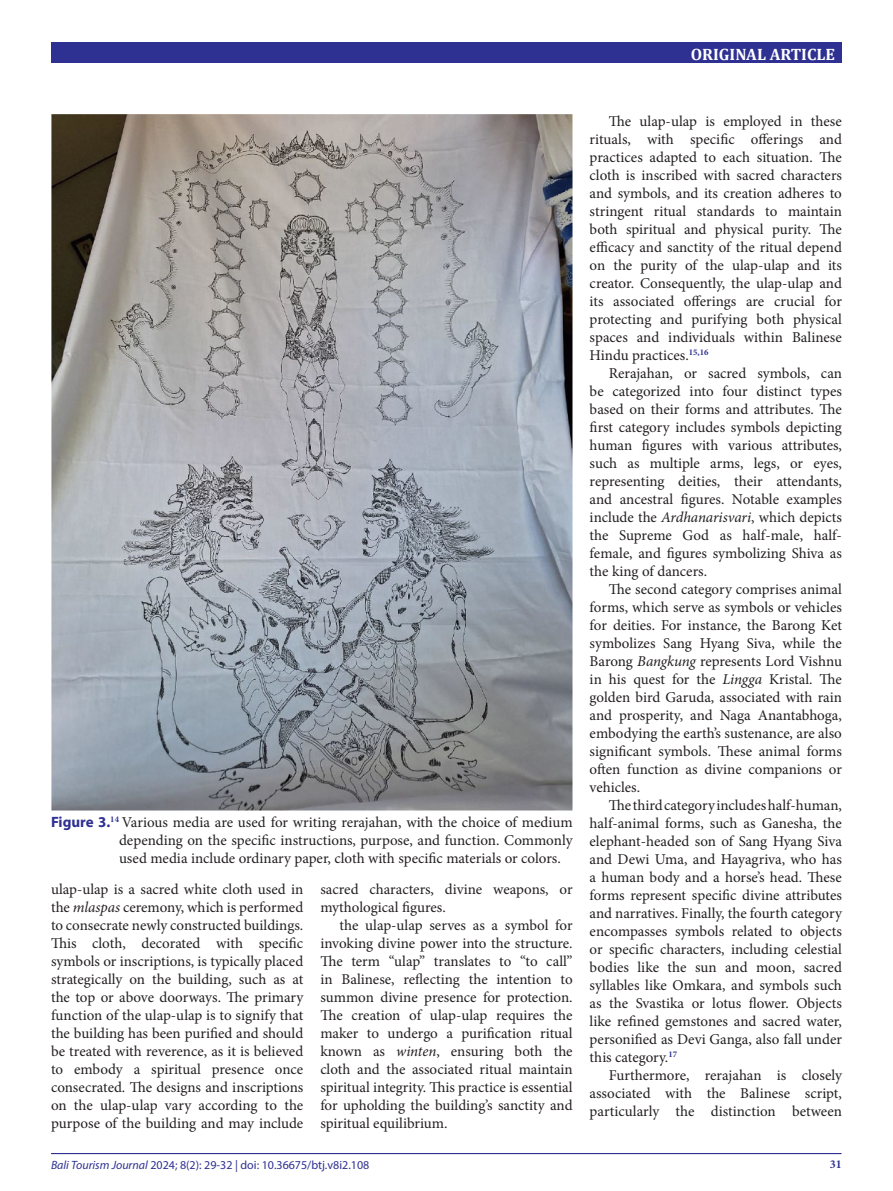
<style>
.page{position:relative;width:893px;height:1191px;background:#fff}
.page>*{position:absolute;margin:0;border:0;box-sizing:border-box;transform-origin:0 0}
.t1{font:700 16.5px "Cambria";color:#fff}
.Judul_Gambar{font:15px/18px "Minion Pro";color:#231f20;text-align:justify}
.t2{font:12px "Myriad Pro";color:#2e3092}
.t3{font:700 12px "Minion Pro";color:#2e3092}
.s1{font-family:"Myriad Pro";font-weight:700;color:#2e3092}
.s2{font-style:italic}
</style>
<div class="page">
<div style="left:51px;top:43px;width:791px;height:20px;background:#2e3092"></div>
<hr style="left:51px;top:1153px;width:790px;height:1px;background:#2e3092">
<img style="left:51px;top:115px;width:522px;height:695px">
<p class="t1" style="left:691px;top:43px;width:146px">ORIGINAL ARTICLE</p>
<p class="Judul_Gambar" style="left:119px;top:813px;width:455px;text-indent:-68px"><span class="s1">Figure 3.</span><sup>14</sup> Various media are used for writing rerajahan, with the choice of medium depending on the specific instructions, purpose, and function. Commonly used media include ordinary paper, cloth with specific materials or colors.</p>
<p class="Judul_Gambar" style="left:51px;top:879px;width:254px">ulap-ulap is a sacred white cloth used in the <span class="s2">mlaspas</span> ceremony, which is performed to consecrate newly constructed buildings.<br>This cloth, decorated with specific symbols or inscriptions, is typically placed strategically on the building, such as at the top or above doorways. The primary function of the ulap-ulap is to signify that the building has been purified and should be treated with reverence, as it is believed to embody a spiritual presence once consecrated. The designs and inscriptions on the ulap-ulap vary according to the purpose of the building and may include</p>
<p class="Judul_Gambar" style="left:320px;top:879px;width:254px">sacred characters, divine weapons, or mythological figures.</p>
<p class="Judul_Gambar" style="left:320px;top:915px;width:254px;text-indent:19px">the ulap-ulap serves as a symbol for invoking divine power into the structure.<br>The term “ulap” translates to “to call” in Balinese, reflecting the intention to summon divine presence for protection.<br>The creation of ulap-ulap requires the maker to undergo a purification ritual known as <span class="s2">winten</span>, ensuring both the cloth and the associated ritual maintain spiritual integrity. This practice is essential for upholding the building’s sanctity and spiritual equilibrium.</p>
<p class="t2" style="left:51px;top:1157px;width:320px"><span class="s2">Bali Tourism Journal</span> 2024; 8(2): 29-32 | doi: 10.36675/btj.v8i2.108</p>
<p class="Judul_Gambar" style="left:590px;top:112px;width:254px;text-indent:19px">The ulap-ulap is employed in these rituals, with specific offerings and practices adapted to each situation. The cloth is inscribed with sacred characters and symbols, and its creation adheres to stringent ritual standards to maintain both spiritual and physical purity. The efficacy and sanctity of the ritual depend on the purity of the ulap-ulap and its creator. Consequently, the ulap-ulap and its associated offerings are crucial for protecting and purifying both physical spaces and individuals within Balinese Hindu practices.<sup>15,16</sup></p>
<p class="Judul_Gambar" style="left:590px;top:364px;width:254px;text-indent:19px">Rerajahan, or sacred symbols, can be categorized into four distinct types based on their forms and attributes. The first category includes symbols depicting human figures with various attributes, such as multiple arms, legs, or eyes, representing deities, their attendants, and ancestral figures. Notable examples include the <span class="s2">Ardhanarisvari</span>, which depicts the Supreme God as half-male, half&shy;female, and figures symbolizing Shiva as the king of dancers.</p>
<p class="Judul_Gambar" style="left:590px;top:580px;width:254px;text-indent:19px">The second category comprises animal forms, which serve as symbols or vehicles for deities. For instance, the Barong Ket symbolizes Sang Hyang Siva, while the Barong <span class="s2">Bangkung</span> represents Lord Vishnu in his quest for the <span class="s2">Lingga</span> Kristal. The golden bird Garuda, associated with rain and prosperity, and Naga Anantabhoga, embodying the earth’s sustenance, are also significant symbols. These animal forms often function as divine companions or vehicles.</p>
<p class="Judul_Gambar" style="left:590px;top:796px;width:254px;text-indent:19px">The third category includes half-human, half-animal forms, such as Ganesha, the elephant-headed son of Sang Hyang Siva and Dewi Uma, and Hayagriva, who has a human body and a horse’s head. These forms represent specific divine attributes and narratives. Finally, the fourth category encompasses symbols related to objects or specific characters, including celestial bodies like the sun and moon, sacred syllables like Omkara, and symbols such as the Svastika or lotus flower. Objects like refined gemstones and sacred water, personified as Devi Ganga, also fall under this category.<sup>17</sup></p>
<p class="Judul_Gambar" style="left:590px;top:1066px;width:254px;text-indent:19px">Furthermore, rerajahan is closely associated with the Balinese script, particularly the distinction between</p>
<p class="t3" style="left:830px;top:1156px;width:13px">31</p>
</div>
